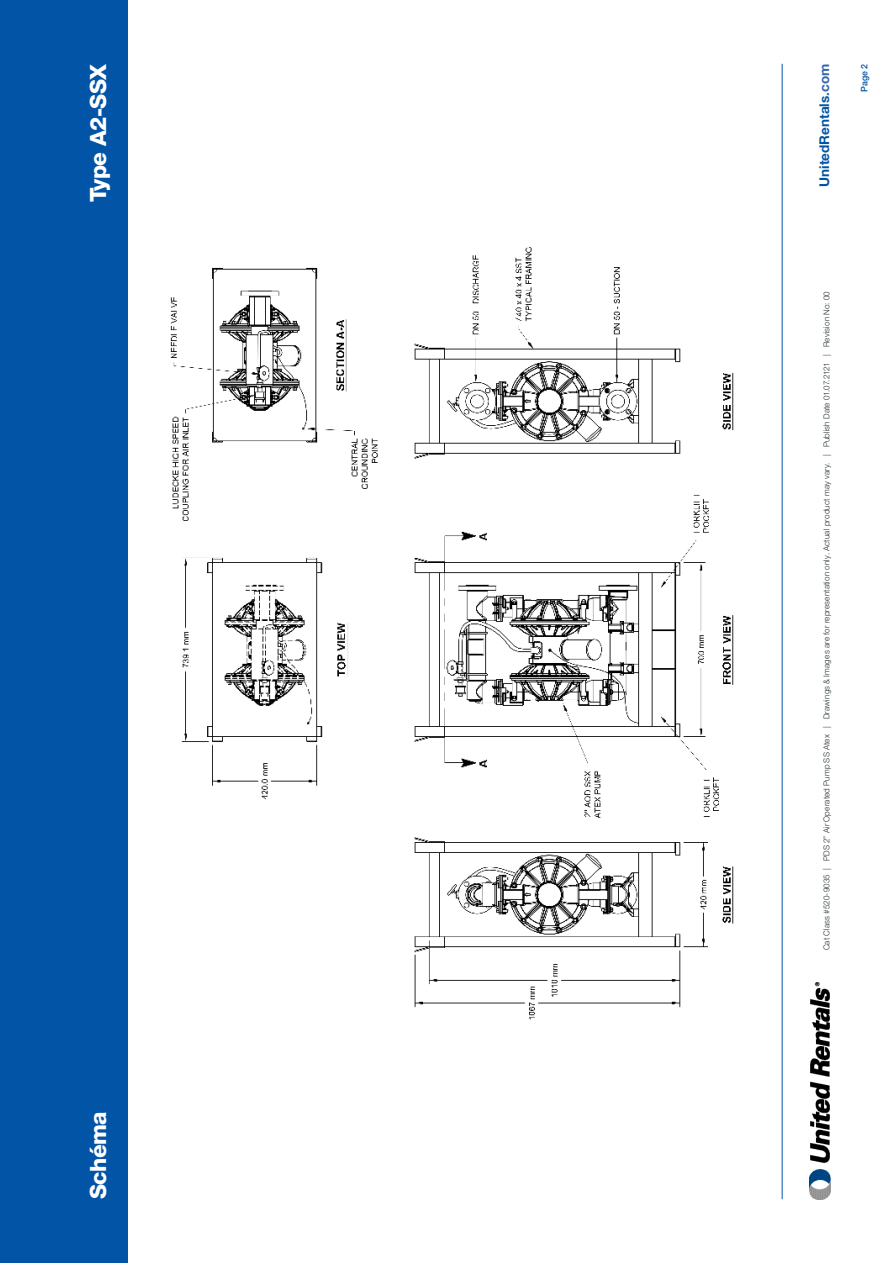
<style>
.page{position:relative;width:893px;height:1263px;background:#fff}
.page>*{position:absolute;margin:0;border:0;box-sizing:border-box;transform-origin:0 0}
.Typenummer{font:800 22.5px "Helvetica Neue LT Std";letter-spacing:-.025em;color:#fff}
.t1{font:700 13.5px "Helvetica Neue LT Std";color:#0154a6}
.t2{font:500 9px "Helvetica Neue LT Std";color:#0154a6}
.Footertekst{font:300 8.25px "Helvetica Neue LT Std";letter-spacing:.025em;color:#263035}
.s1{color:#3165b0}
</style>
<div class="page">
<div style="left:0;top:0;width:128px;height:1263px;background:#0154a6"></div>
<hr style="left:782px;top:64px;width:1px;height:1135px;background:#0154a6">
<img style="left:810px;top:982px;width:20px;height:217px">
<img style="left:170px;top:246px;width:564px;height:774px">
<p class="Typenummer" style="left:85px;top:202px;width:140px;rotate:-90deg">Type A2-SSX</p>
<h1 class="Typenummer" style="left:85px;top:1199px;width:89px;rotate:-90deg">Schéma</h1>
<h2 class="t1" style="left:816px;top:187px;width:124px;rotate:-90deg">UnitedRentals<span class="s1">.com</span></h2>
<p class="t2" style="left:859px;top:92px;width:30px;rotate:-90deg">Page 2</p>
<p class="Footertekst" style="left:822px;top:950px;width:661px;rotate:-90deg">Cat Class #520-9035 | PDS 2” Air Operated Pump SS Atex | Drawings &amp; Images are for representation only. Actual product may vary. | Publish Date 01.07.2121 | Revision No: 00</p>
</div>
